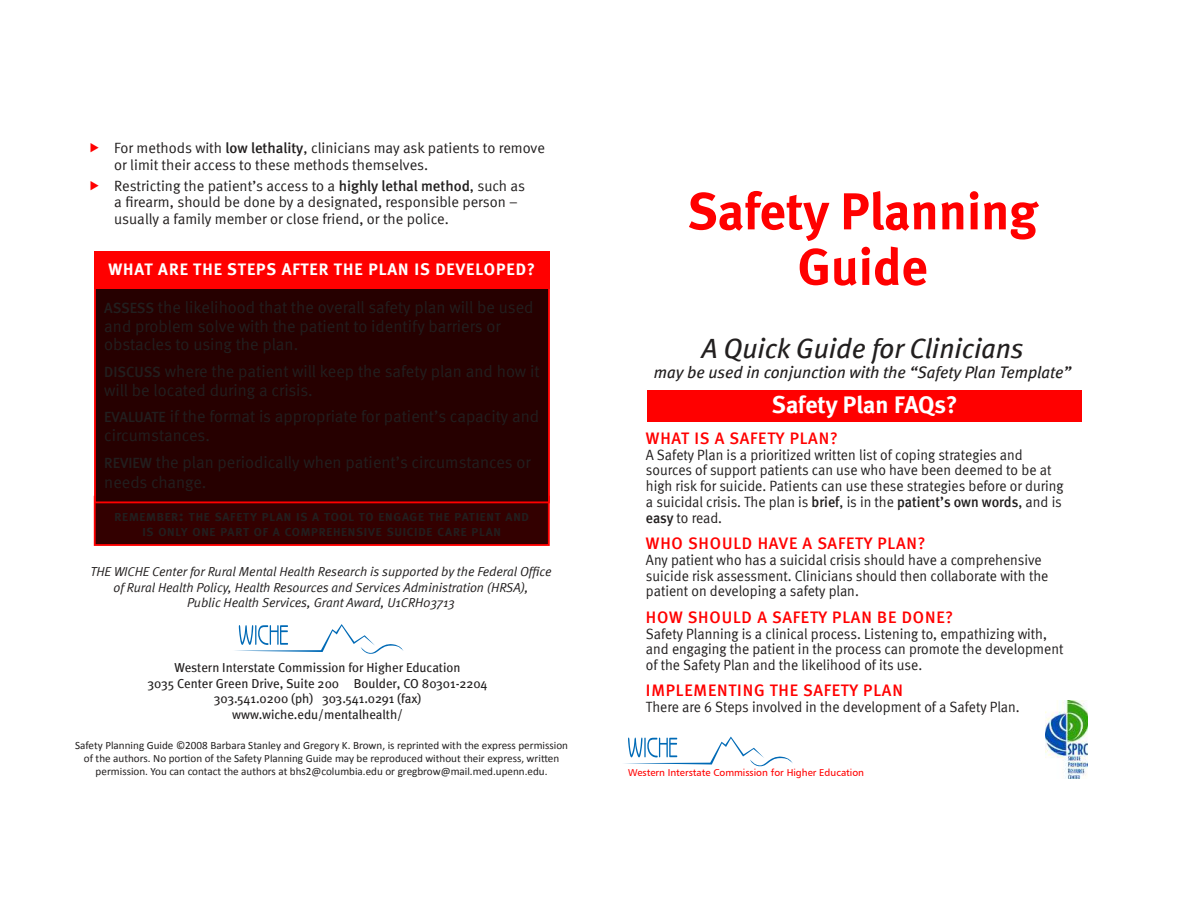
<style>
.page{position:relative;width:1188px;height:918px;background:#fff}
.page>*{position:absolute;margin:0;border:0;box-sizing:border-box;transform-origin:0 0}
.t1{font:700 51.9px/55.5px "Meta";color:#f00;text-align:center}
.t2{font:italic 27.75px "Meta";color:#221f1f}
.t3{font:700 24.15px "Meta";color:#fff}
.t4{font:16.65px/18.5px "Meta Normal";color:#221f1f}
.t5{font:500 16.65px "Meta";letter-spacing:.05em;color:#f00}
.t6{font:italic 16.65px "Meta";color:#221f1f}
.t7{font:700 16.65px "Meta";letter-spacing:.06em;color:#fff}
.t8{font:14.85px/15.8px "Meta Normal";color:#221f1f;scale:.95 1}
.t9{font:14.85px/16.6px "Meta Normal";color:#221f1f}
.t10{font:italic 12.9px/15.6px "Meta Normal";color:#221f1f;text-align:center}
.t11{font:12.9px/15.6px "Meta";color:#221f1f;text-align:center}
.t12{font:700 11.7px/14.9px "Meta";letter-spacing:.06em;color:#221f1f;text-align:center}
.t13{font:11.1px/12.9px "Calibri";color:#221f1f;text-align:center}
.t14{font:9.9px "Humanist 777 BT Roman B";color:#f00}
.s1{font-family:"Meta";font-weight:500}
.s2{font-family:"Meta";font-weight:500;font-size:14.85px}
.s3{font-size:16.65px}
</style>
<div class="page">
<svg style="left:624px;top:737px;width:169px;height:29px"></svg>
<img style="left:1046px;top:700px;width:42px;height:78px">
<div style="left:648px;top:391px;width:434px;height:31px;background:#f00"></div>
<div style="left:95px;top:497px;width:454px;height:48px;background:#300"></div>
<div style="left:94px;top:496px;width:456px;height:50px;border:2px solid #f00"></div>
<div style="left:95px;top:269px;width:454px;height:233px;background:#260000"></div>
<div style="left:94px;top:268px;width:456px;height:235px;border:2px solid #f00"></div>
<div style="left:94px;top:251px;width:456px;height:38px;background:#f00"></div>
<svg style="left:235px;top:624px;width:168px;height:30px"></svg>
<p class="t9" style="left:114px;top:140px;width:432px">For methods with <span class="s1">low lethality</span>, clinicians may ask patients to remove or limit their access to these methods themselves.</p>
<p class="t9" style="left:114px;top:177px;width:412px">Restricting the patient’s access to a <span class="s1">highly lethal method</span>, such as a firearm, should be done by a designated, responsible person – usually a family member or close friend, or the police.</p>
<p class="t7" style="left:108px;top:260px;width:428px">WHAT ARE THE STEPS AFTER THE PLAN IS DEVELOPED?</p>
<p class="t4" style="left:104px;top:298px;width:431px"><span class="s2">ASSESS</span> the likelihood that the overall safety plan will be used and problem solve with the patient to identify barriers or obstacles to using the plan.</p>
<p class="t4" style="left:104px;top:362px;width:437px"><span class="s2">DISCUSS</span> where the patient will keep the safety plan and how it will be located during a crisis.</p>
<p class="t4" style="left:104px;top:407px;width:436px"><span class="s2">EVALUATE</span> if the format is appropriate for patient’s capacity and circumstances.</p>
<p class="t4" style="left:104px;top:452px;width:428px;line-height:20px"><span class="s2">REVIEW</span> the plan periodically when patient’s circumstances or needs change.</p>
<p class="t12" style="left:115px;top:510px;width:416px">REMEMBER<span class="s3">:</span> THE SAFETY PLAN IS A TOOL TO ENGAGE THE PATIENT AND<br>IS ONLY ONE PART OF A COMPREHENSIVE SUICIDE CARE PLAN</p>
<p class="t10" style="left:91px;top:564px;width:462px">THE WICHE Center for Rural Mental Health Research is supported by the Federal Office of Rural Health Policy, Health Resources and Services Administration (HRSA),<br>Public Health Services, Grant Award, U1CRH03713</p>
<p class="t11" style="left:148px;top:660px;width:342px">Western Interstate Commission for Higher Education<br>3035 Center Green Drive, Suite 200 Boulder, CO 80301-2204<br>303.541.0200 (ph) 303.541.0291 (fax) www.wiche.edu/mentalhealth/</p>
<p class="t13" style="left:75px;top:739px;width:494px">Safety Planning Guide ©2008 Barbara Stanley and Gregory K. Brown, is reprinted with the express permission of the authors. No portion of the Safety Planning Guide may be reproduced without their express, written permission. You can contact the authors at bhs2@columbia.edu or gregbrow@mail.med.upenn.edu.</p>
<h1 class="t1" style="left:687px;top:183px;width:352px">Safety Planning<br>Guide</h1>
<h2 class="t2" style="left:702px;top:333px;width:324px">A Quick Guide for Clinicians</h2>
<p class="t6" style="left:654px;top:363px;width:419px">may be used in conjunction with the “Safety Plan Template”</p>
<h3 class="t3" style="left:772px;top:391px;width:187px">Safety Plan FAQs?</h3>
<p class="t5" style="left:646px;top:429px;width:193px">WHAT IS A SAFETY PLAN?</p>
<p class="t8" style="left:646px;top:447px;width:441px">A Safety Plan is a prioritized written list of coping strategies and sources of support patients can use who have been deemed to be at high risk for suicide. Patients can use these strategies before or during a suicidal crisis. The plan is <span class="s1">brief</span>, is in the <span class="s1">patient’s own words</span>, and is <span class="s1">easy</span> to read.</p>
<p class="t5" style="left:646px;top:534px;width:281px">WHO SHOULD HAVE A SAFETY PLAN?</p>
<p class="t8" style="left:646px;top:552px;width:425px">Any patient who has a suicidal crisis should have a comprehensive suicide risk assessment. Clinicians should then collaborate with the patient on developing a safety plan.</p>
<p class="t5" style="left:646px;top:607px;width:309px">HOW SHOULD A SAFETY PLAN BE DONE?</p>
<p class="t8" style="left:646px;top:625px;width:441px">Safety Planning is a clinical process. Listening to, empathizing with, and engaging the patient in the process can promote the development of the Safety Plan and the likelihood of its use.</p>
<p class="t5" style="left:646px;top:681px;width:258px">IMPLEMENTING THE SAFETY PLAN</p>
<p class="t8" style="left:646px;top:699px;width:395px">There are 6 Steps involved in the development of a Safety Plan.</p>
<p class="t14" style="left:628px;top:766px;width:237px">Western Interstate Commission for Higher Education</p>
</div>
